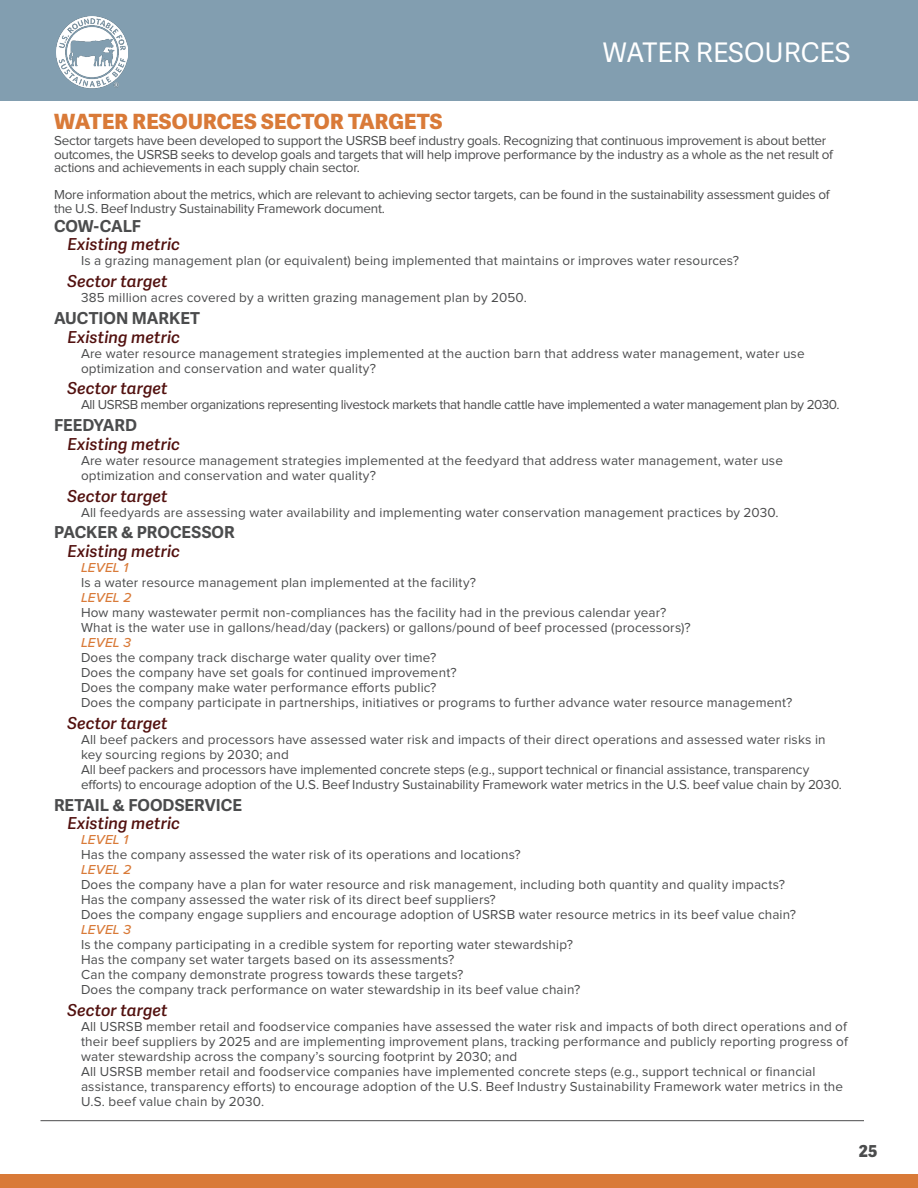
<style>
.page{position:relative;width:918px;height:1188px;background:#fff}
.page>*{position:absolute;margin:0;border:0;box-sizing:border-box;transform-origin:0 0}
.t1{font:27px "Adelle Sans";color:#fff}
.HEADING{font:800 21px "Adelle Sans";letter-spacing:.01em;color:#d97a38}
.existing_metric_head{font:italic 600 16.5px "Adelle Sans";letter-spacing:.005em;color:#52110f}
.BODY{font:700 16.5px "Adelle Sans";color:#4b4c4d}
.t2{font:800 16.5px "Adelle Sans";color:#4b4c4d}
.BODY-2{font:13.5px/15px "Proxima Nova";letter-spacing:.01em;color:#4b4c4d}
.BODY-3{font:13.5px/13.5px "Proxima Nova";letter-spacing:-.02em;color:#4b4c4d}
.BODY-4{font:13.5px/15px "Proxima Nova";letter-spacing:-.01em;color:#4b4c4d}
.BODY-5{font:13.5px "Proxima Nova";letter-spacing:-.03em;color:#4b4c4d}
.level_header{font:italic 500 13.5px "Proxima Nova";letter-spacing:.01em;color:#d97a38}
</style>
<div class="page">
<div style="left:0;top:0;width:918px;height:101px;background:#829eb0"></div>
<div style="left:0;top:1174px;width:918px;height:14px;background:#d97a38"></div>
<hr style="left:40px;top:1120px;width:824px;height:1px;background:#4b4c4d">
<img style="left:56px;top:16px;width:71px;height:73px">
<h1 class="t1" style="left:603px;top:36px;width:249px">WATER RESOURCES</h1>
<p class="HEADING" style="left:54px;top:109px;width:390px">WATER RESOURCES SECTOR TARGETS</p>
<p class="BODY-3" style="left:54px;top:134px;width:781px">Sector targets have been developed to support the USRSB beef industry goals. Recognizing that continuous improvement is about better outcomes, the USRSB seeks to develop goals and targets that will help improve performance by the industry as a whole as the net result of actions and achievements in each supply chain sector.</p>
<p class="BODY-3" style="left:54px;top:188px;width:777px">More information about the metrics, which are relevant to achieving sector targets, can be found in the sustainability assessment guides of the U.S. Beef Industry Sustainability Framework document.</p>
<p class="BODY" style="left:54px;top:216px;width:89px">COW-CALF</p>
<p class="existing_metric_head" style="left:68px;top:235px;width:114px">Existing metric</p>
<p class="BODY-2" style="left:81px;top:254px;width:660px">Is a grazing management plan (or equivalent) being implemented that maintains or improves water resources?</p>
<p class="existing_metric_head" style="left:68px;top:272px;width:102px">Sector target</p>
<p class="BODY-2" style="left:81px;top:291px;width:447px">385 million acres covered by a written grazing management plan by 2050.</p>
<p class="BODY" style="left:54px;top:308px;width:147px">AUCTION MARKET</p>
<p class="existing_metric_head" style="left:68px;top:327px;width:114px">Existing metric</p>
<p class="BODY-2" style="left:81px;top:346px;width:725px">Are water resource management strategies implemented at the auction barn that address water management, water use optimization and conservation and water quality?</p>
<p class="existing_metric_head" style="left:68px;top:379px;width:102px">Sector target</p>
<p class="BODY-5" style="left:81px;top:399px;width:760px">All USRSB member organizations representing livestock markets that handle cattle have implemented a water management plan by 2030.</p>
<p class="BODY" style="left:54px;top:415px;width:85px">FEEDYARD</p>
<p class="existing_metric_head" style="left:68px;top:434px;width:114px">Existing metric</p>
<p class="BODY-2" style="left:81px;top:453px;width:703px">Are water resource management strategies implemented at the feedyard that address water management, water use optimization and conservation and water quality?</p>
<p class="existing_metric_head" style="left:68px;top:486px;width:102px">Sector target</p>
<p class="BODY-2" style="left:81px;top:505px;width:699px">All feedyards are assessing water availability and implementing water conservation management practices by 2030.</p>
<p class="BODY" style="left:54px;top:523px;width:182px">PACKER &amp; PROCESSOR</p>
<p class="existing_metric_head" style="left:68px;top:542px;width:114px">Existing metric</p>
<p class="level_header" style="left:81px;top:558px;width:49px">LEVEL 1</p>
<p class="BODY-2" style="left:81px;top:576px;width:397px">Is a water resource management plan implemented at the facility?</p>
<p class="level_header" style="left:81px;top:588px;width:52px">LEVEL 2</p>
<p class="BODY-2" style="left:81px;top:606px;width:587px">How many wastewater permit non-compliances has the facility had in the previous calendar year?</p>
<p class="BODY-2" style="left:81px;top:621px;width:611px">What is the water use in gallons/head/day (packers) or gallons/pound of beef processed (processors)?</p>
<p class="level_header" style="left:81px;top:633px;width:51px">LEVEL 3</p>
<p class="BODY-2" style="left:81px;top:651px;width:357px">Does the company track discharge water quality over time?</p>
<p class="BODY-2" style="left:81px;top:666px;width:377px">Does the company have set goals for continued improvement?</p>
<p class="BODY-2" style="left:81px;top:681px;width:357px">Does the company make water performance efforts public?</p>
<p class="BODY-2" style="left:81px;top:696px;width:713px">Does the company participate in partnerships, initiatives or programs to further advance water resource management?</p>
<p class="existing_metric_head" style="left:68px;top:713px;width:102px">Sector target</p>
<p class="BODY-2" style="left:81px;top:732px;width:746px">All beef packers and processors have assessed water risk and impacts of their direct operations and assessed water risks in key sourcing regions by 2030; and</p>
<p class="BODY-4" style="left:81px;top:762px;width:763px">All beef packers and processors have implemented concrete steps (e.g., support technical or financial assistance, transparency efforts) to encourage adoption of the U.S. Beef Industry Sustainability Framework water metrics in the U.S. beef value chain by 2030.</p>
<p class="BODY" style="left:54px;top:795px;width:190px">RETAIL &amp; FOODSERVICE</p>
<p class="existing_metric_head" style="left:68px;top:814px;width:114px">Existing metric</p>
<p class="level_header" style="left:81px;top:830px;width:49px">LEVEL 1</p>
<p class="BODY-2" style="left:81px;top:848px;width:441px">Has the company assessed the water risk of its operations and locations?</p>
<p class="level_header" style="left:81px;top:860px;width:52px">LEVEL 2</p>
<p class="BODY-2" style="left:81px;top:878px;width:705px">Does the company have a plan for water resource and risk management, including both quantity and quality impacts?</p>
<p class="BODY-2" style="left:81px;top:893px;width:416px">Has the company assessed the water risk of its direct beef suppliers?</p>
<p class="BODY-2" style="left:81px;top:908px;width:717px">Does the company engage suppliers and encourage adoption of USRSB water resource metrics in its beef value chain?</p>
<p class="level_header" style="left:81px;top:920px;width:51px">LEVEL 3</p>
<p class="BODY-2" style="left:81px;top:938px;width:493px">Is the company participating in a credible system for reporting water stewardship?</p>
<p class="BODY-2" style="left:81px;top:953px;width:375px">Has the company set water targets based on its assessments?</p>
<p class="BODY-2" style="left:81px;top:968px;width:384px">Can the company demonstrate progress towards these targets?</p>
<p class="BODY-2" style="left:81px;top:983px;width:501px">Does the company track performance on water stewardship in its beef value chain?</p>
<p class="existing_metric_head" style="left:68px;top:1001px;width:102px">Sector target</p>
<p class="BODY-2" style="left:81px;top:1020px;width:768px;text-align:justify">All USRSB member retail and foodservice companies have assessed the water risk and impacts of both direct operations and of their beef suppliers by 2025 and are implementing improvement plans, tracking performance and publicly reporting progress of water stewardship across the company’s sourcing footprint by 2030; and</p>
<p class="BODY-2" style="left:81px;top:1065px;width:764px">All USRSB member retail and foodservice companies have implemented concrete steps (e.g., support technical or financial assistance, transparency efforts) to encourage adoption of the U.S. Beef Industry Sustainability Framework water metrics in the<br>U.S. beef value chain by 2030.</p>
<p class="t2" style="left:859px;top:1141px;width:20px">25</p>
</div>
